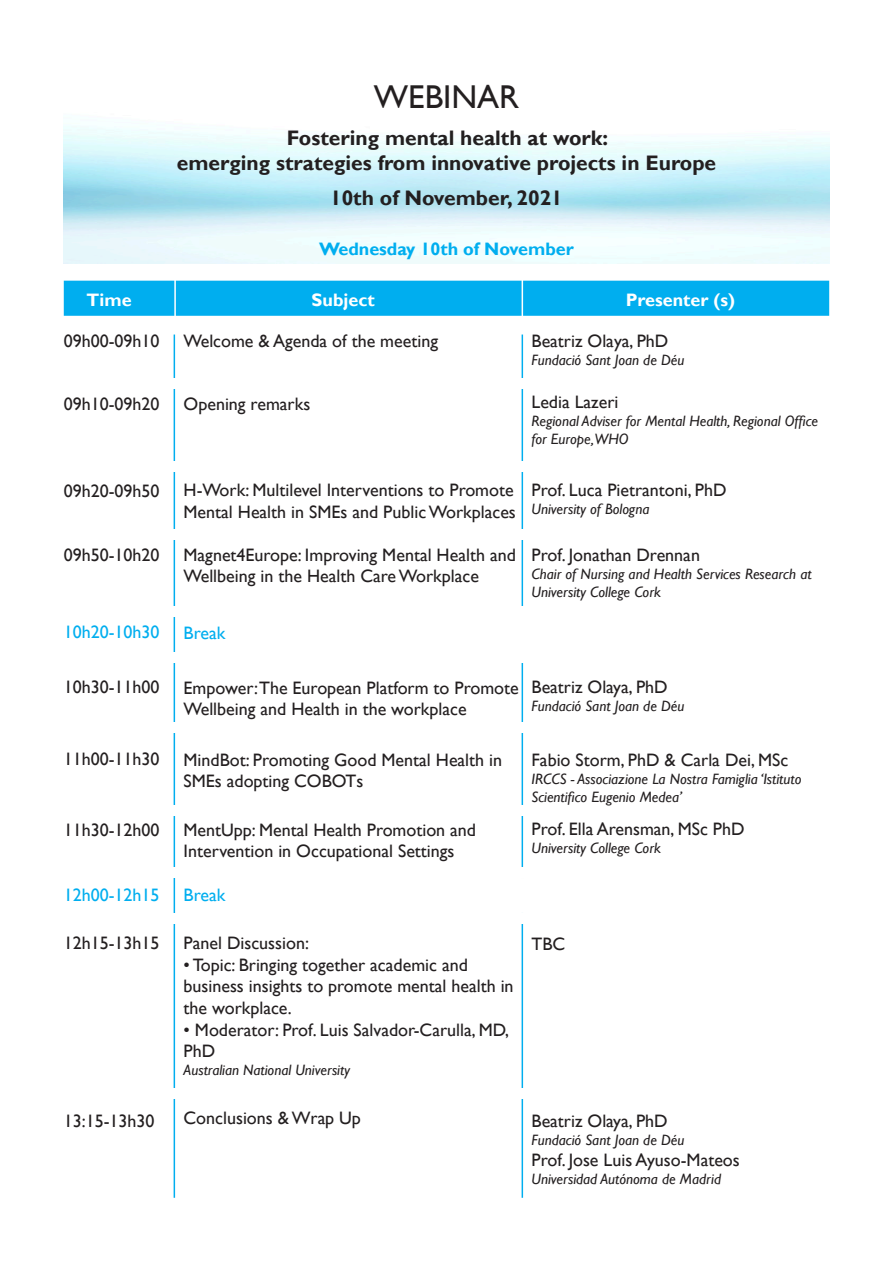
<style>
.page{position:relative;width:893px;height:1263px;background:#fff}
.page>*{position:absolute;margin:0;border:0;box-sizing:border-box;transform-origin:0 0}
.t1{font:33px "Gill Sans";color:#231f20}
.t2{font:700 21px "Gill Sans";color:#231f20}
.t3{font:18px/21.6px "Gill Sans";color:#231f20}
.t4{font:18px "Gill Sans";color:#00aeef}
.t5{font:700 18px "Gill Sans";color:#00aeef}
.t6{font:700 18px "Gill Sans";color:#fff}
.t7{font:italic 15px/18px "Gill Sans";color:#231f20}
</style>
<div class="page">
<div style="left:64px;top:280px;width:765px;height:36px;background:#00aeef"></div>
<hr style="left:522px;top:272px;width:1px;height:49px;background:#fff">
<hr style="left:174px;top:272px;width:2px;height:49px;background:#fff">
<hr style="left:174px;top:334px;width:1px;height:864px;background:#00aeef">
<hr style="left:522px;top:334px;width:1px;height:864px;background:#00aeef">
<div style="left:152px;top:378px;width:394px;height:11px;background:#fff"></div>
<div style="left:152px;top:460px;width:394px;height:11px;background:#fff"></div>
<div style="left:162px;top:529px;width:394px;height:10px;background:#fff"></div>
<div style="left:146px;top:606px;width:394px;height:11px;background:#fff"></div>
<div style="left:162px;top:652px;width:394px;height:11px;background:#fff"></div>
<div style="left:509px;top:617px;width:31px;height:35px;background:#fff"></div>
<div style="left:162px;top:722px;width:394px;height:11px;background:#fff"></div>
<div style="left:152px;top:867px;width:394px;height:11px;background:#fff"></div>
<div style="left:162px;top:913px;width:394px;height:11px;background:#fff"></div>
<div style="left:506px;top:877px;width:31px;height:36px;background:#fff"></div>
<div style="left:156px;top:1088px;width:394px;height:11px;background:#fff"></div>
<p class="t1" style="left:374px;top:78px;width:147px">WEBINAR</p>
<p class="t2" style="left:287px;top:125px;width:323px">Fostering mental health at work:</p>
<p class="t2" style="left:177px;top:151px;width:541px">emerging strategies from innovative projects in Europe</p>
<p class="t2" style="left:330px;top:185px;width:234px">10th of November, 2021</p>
<p class="t5" style="left:319px;top:239px;width:256px">Wednesday 10th of November</p>
<p class="t6" style="left:87px;top:289px;width:47px">Time</p>
<p class="t6" style="left:312px;top:289px;width:64px">Subject</p>
<p class="t6" style="left:626px;top:289px;width:111px">Presenter (s)</p>
<p class="t3" style="left:64px;top:330px;width:97px">09h00-09h10</p>
<p class="t3" style="left:64px;top:393px;width:97px">09h10-09h20</p>
<p class="t3" style="left:64px;top:480px;width:97px">09h20-09h50</p>
<p class="t3" style="left:64px;top:545px;width:97px">09h50-10h20</p>
<p class="t4" style="left:64px;top:621px;width:97px">10h20-10h30</p>
<p class="t3" style="left:64px;top:677px;width:97px">10h30-11h00</p>
<p class="t3" style="left:64px;top:749px;width:97px">11h00-11h30</p>
<p class="t3" style="left:64px;top:819px;width:97px">11h30-12h00</p>
<p class="t4" style="left:64px;top:884px;width:97px">12h00-12h15</p>
<p class="t3" style="left:64px;top:932px;width:97px">12h15-13h15</p>
<p class="t3" style="left:64px;top:1110px;width:92px">13:15-13h30</p>
<p class="t3" style="left:184px;top:330px;width:256px">Welcome &amp; Agenda of the meeting</p>
<p class="t3" style="left:184px;top:393px;width:128px">Opening remarks</p>
<p class="t3" style="left:184px;top:479px;width:334px">H-Work: Multilevel Interventions to Promote<br>Mental Health in SMEs and Public Workplaces</p>
<p class="t3" style="left:184px;top:544px;width:334px">Magnet4Europe: Improving Mental Health and<br>Wellbeing in the Health Care Workplace</p>
<p class="t4" style="left:184px;top:622px;width:43px">Break</p>
<p class="t3" style="left:532px;top:330px;width:138px">Beatriz Olaya, PhD</p>
<p class="t7" style="left:531px;top:351px;width:154px">Fundació Sant Joan de Déu</p>
<p class="t3" style="left:531px;top:392px;width:88px">Ledia Lazeri</p>
<p class="t7" style="left:531px;top:412px;width:288px">Regional Adviser for Mental Health, Regional Office for Europe,WHO</p>
<p class="t3" style="left:531px;top:479px;width:197px">Prof. Luca Pietrantoni, PhD</p>
<p class="t7" style="left:531px;top:500px;width:119px">University of Bologna</p>
<p class="t3" style="left:531px;top:544px;width:170px">Prof. Jonathan Drennan</p>
<p class="t7" style="left:531px;top:565px;width:282px">Chair of Nursing and Health Services Research at<br>University College Cork</p>
<p class="t3" style="left:184px;top:677px;width:337px">Empower:The European Platform to Promote<br>Wellbeing and Health in the workplace</p>
<p class="t3" style="left:184px;top:749px;width:320px">MindBot: Promoting Good Mental Health in<br>SMEs adopting COBOTs</p>
<p class="t3" style="left:184px;top:819px;width:294px">MentUpp: Mental Health Promotion and<br>Intervention in Occupational Settings</p>
<p class="t4" style="left:184px;top:884px;width:43px">Break</p>
<p class="t3" style="left:184px;top:932px;width:127px">Panel Discussion:</p>
<p class="t3" style="left:184px;top:954px;width:332px">• Topic: Bringing together academic and business insights to promote mental health in the workplace.</p>
<p class="t3" style="left:184px;top:1019px;width:327px">• Moderator: Prof. Luis Salvador-Carulla, MD,<br>PhD</p>
<p class="t7" style="left:184px;top:1061px;width:168px">Australian National University</p>
<p class="t3" style="left:184px;top:1107px;width:179px">Conclusions &amp; Wrap Up</p>
<p class="t3" style="left:531px;top:677px;width:138px">Beatriz Olaya, PhD</p>
<p class="t7" style="left:531px;top:697px;width:154px">Fundació Sant Joan de Déu</p>
<p class="t3" style="left:531px;top:749px;width:258px">Fabio Storm, PhD &amp; Carla Dei, MSc</p>
<p class="t7" style="left:531px;top:770px;width:271px">IRCCS - Associazione La Nostra Famiglia ‘Istituto<br>Scientifico Eugenio Medea’</p>
<p class="t3" style="left:531px;top:819px;width:215px">Prof. Ella Arensman, MSc PhD</p>
<p class="t7" style="left:531px;top:840px;width:131px">University College Cork</p>
<p class="t3" style="left:531px;top:933px;width:35px">TBC</p>
<p class="t3" style="left:531px;top:1110px;width:138px">Beatriz Olaya, PhD</p>
<p class="t7" style="left:531px;top:1131px;width:154px">Fundació Sant Joan de Déu</p>
<p class="t3" style="left:531px;top:1150px;width:210px">Prof. Jose Luis Ayuso-Mateos</p>
<p class="t7" style="left:531px;top:1170px;width:191px">Universidad Autónoma de Madrid</p>
</div>
